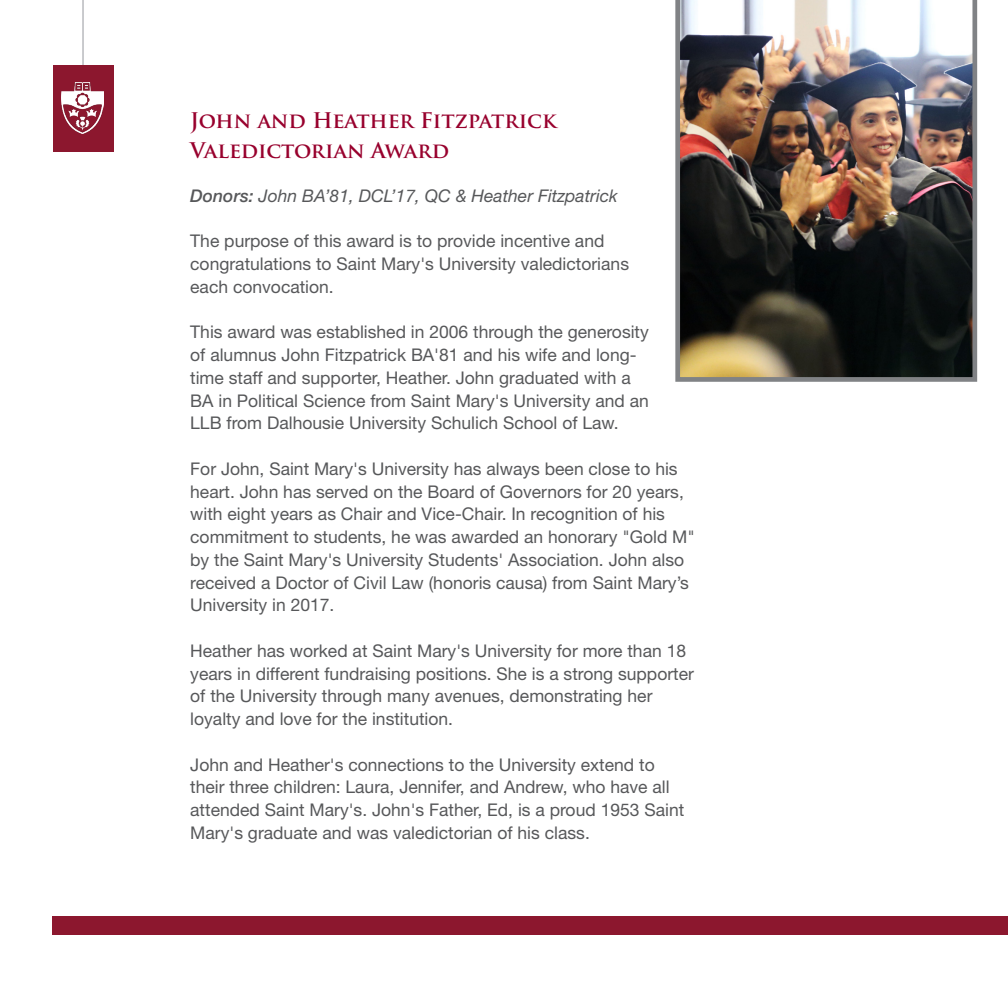
<style>
.page{position:relative;width:1008px;height:1008px;background:#fff}
.page>*{position:absolute;margin:0;border:0;box-sizing:border-box;transform-origin:0 0}
.Graduates{font:700 21px/29.8px "Trajan Pro";color:#98012d}
.Graduates-2{font:17.5px/22.8px "Helvetica Neue LT Std";color:#57585a}
.Graduates-3{font:italic 17.5px "Helvetica Neue LT Std";color:#57585a}
.s1{font-weight:500}
</style>
<div class="page">
<hr style="left:82px;top:0;width:2px;height:88px;background:#b6b7bb">
<div style="left:53px;top:65px;width:60px;height:86px;background:#8c172e"></div>
<img style="left:61px;top:83px;width:43px;height:51px">
<img style="left:675px;top:0;width:302px;height:382px">
<div style="left:53px;top:916px;width:955px;height:19px;background:#8c172e"></div>
<p class="Graduates" style="left:190px;top:106px;width:368px">John and Heather Fitzpatrick<br>Valedictorian Award</p>
<p class="Graduates-3" style="left:190px;top:185px;width:429px"><span class="s1">Donors:</span> John BA’81, DCL’17, QC &amp; Heather Fitzpatrick</p>
<p class="Graduates-2" style="left:190px;top:230px;width:440px">The purpose of this award is to provide incentive and congratulations to Saint Mary's University valedictorians each convocation.</p>
<p class="Graduates-2" style="left:190px;top:321px;width:460px">This award was established in 2006 through the generosity of alumnus John Fitzpatrick BA'81 and his wife and long&shy;time staff and supporter, Heather. John graduated with a BA in Political Science from Saint Mary's University and an LLB from Dalhousie University Schulich School of Law.</p>
<p class="Graduates-2" style="left:190px;top:457px;width:506px">For John, Saint Mary's University has always been close to his heart. John has served on the Board of Governors for 20 years, with eight years as Chair and Vice-Chair. In recognition of his commitment to students, he was awarded an honorary "Gold M" by the Saint Mary's University Students' Association. John also received a Doctor of Civil Law (honoris causa) from Saint Mary’s University in 2017.</p>
<p class="Graduates-2" style="left:190px;top:639px;width:505px">Heather has worked at Saint Mary's University for more than 18 years in different fundraising positions. She is a strong supporter of the University through many avenues, demonstrating her loyalty and love for the institution.</p>
<p class="Graduates-2" style="left:190px;top:753px;width:496px">John and Heather's connections to the University extend to their three children: Laura, Jennifer, and Andrew, who have all attended Saint Mary's. John's Father, Ed, is a proud 1953 Saint Mary's graduate and was valedictorian of his class.</p>
</div>
